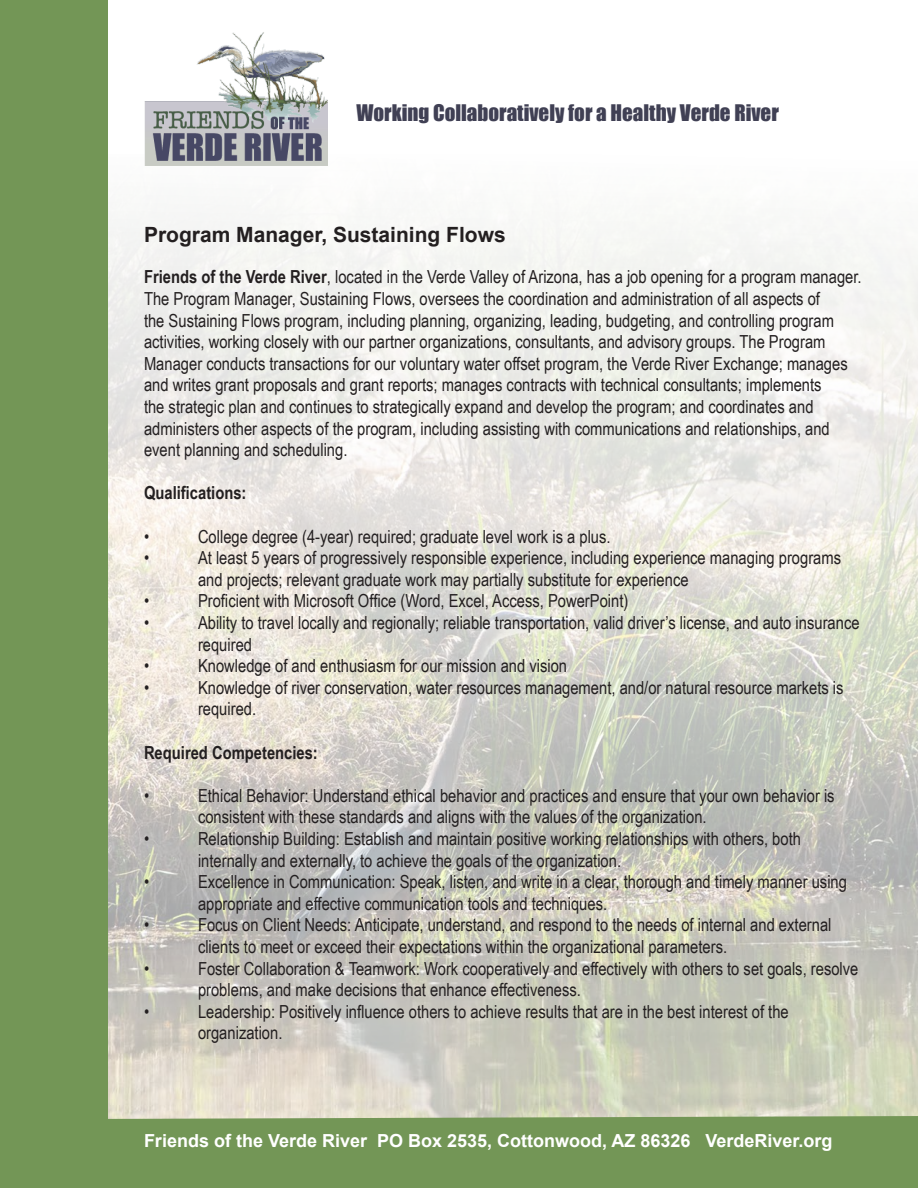
<style>
.page{position:relative;width:918px;height:1188px;background:#fff}
.page>*{position:absolute;margin:0;border:0;box-sizing:border-box;transform-origin:0 0}
.t1{font:21px "Impact";color:#404054}
.t2{font:700 21px "Arial";color:#231f20}
.t3{font:18px/21.6px "Arial Narrow";color:#231f20}
.t4{font:700 18px "Arial";color:#fff}
.t5{font:700 18px "Arial Narrow";color:#231f20}
.s1{font-weight:700}
</style>
<div class="page">
<img style="left:108px;top:165px;width:810px;height:951px">
<div style="left:108px;top:1116px;width:810px;height:72px;background:#739656"></div>
<div style="left:0;top:0;width:108px;height:1188px;background:#739656"></div>
<img style="left:144px;top:32px;width:184px;height:133px">
<p class="t1" style="left:356px;top:96px;width:424px">Working Collaboratively for a Healthy Verde River</p>
<p class="t2" style="left:144px;top:221px;width:363px">Program Manager, Sustaining Flows</p>
<p class="t3" style="left:144px;top:266px;width:719px"><span class="s1">Friends of the Verde River</span>, located in the Verde Valley of Arizona, has a job opening for a program manager.<br>The Program Manager, Sustaining Flows, oversees the coordination and administration of all aspects of<br>the Sustaining Flows program, including planning, organizing, leading, budgeting, and controlling program activities, working closely with our partner organizations, consultants, and advisory groups. The Program Manager conducts transactions for our voluntary water offset program, the Verde River Exchange; manages and writes grant proposals and grant reports; manages contracts with technical consultants; implements<br>the strategic plan and continues to strategically expand and develop the program; and coordinates and administers other aspects of the program, including assisting with communications and relationships, and event planning and scheduling.</p>
<p class="t5" style="left:144px;top:480px;width:104px">Qualifications:</p>
<p class="t3" style="left:144px;top:525px;width:7px">•</p>
<p class="t3" style="left:198px;top:525px;width:414px">College degree (4-year) required; graduate level work is a plus.</p>
<p class="t3" style="left:144px;top:546px;width:7px">•</p>
<p class="t3" style="left:198px;top:546px;width:645px">At least 5 years of progressively responsible experience, including experience managing programs and projects; relevant graduate work may partially substitute for experience</p>
<p class="t3" style="left:144px;top:590px;width:7px">•</p>
<p class="t3" style="left:198px;top:590px;width:432px">Proficient with Microsoft Office (Word, Excel, Access, PowerPoint)</p>
<p class="t3" style="left:144px;top:611px;width:7px">•</p>
<p class="t3" style="left:198px;top:611px;width:663px">Ability to travel locally and regionally; reliable transportation, valid driver’s license, and auto insurance required</p>
<p class="t3" style="left:144px;top:654px;width:7px">•</p>
<p class="t3" style="left:198px;top:654px;width:371px">Knowledge of and enthusiasm for our mission and vision</p>
<p class="t3" style="left:144px;top:676px;width:7px">•</p>
<p class="t3" style="left:198px;top:676px;width:647px">Knowledge of river conservation, water resources management, and/or natural resource markets is required.</p>
<p class="t5" style="left:144px;top:739px;width:175px">Required Competencies:</p>
<p class="t3" style="left:144px;top:784px;width:7px">•</p>
<p class="t3" style="left:198px;top:784px;width:638px">Ethical Behavior: Understand ethical behavior and practices and ensure that your own behavior is consistent with these standards and aligns with the values of the organization.</p>
<p class="t3" style="left:144px;top:827px;width:7px">•</p>
<p class="t3" style="left:198px;top:827px;width:604px">Relationship Building: Establish and maintain positive working relationships with others, both internally and externally, to achieve the goals of the organization.</p>
<p class="t3" style="left:144px;top:870px;width:7px">•</p>
<p class="t3" style="left:198px;top:870px;width:651px">Excellence in Communication: Speak, listen, and write in a clear, thorough and timely manner using appropriate and effective communication tools and techniques.</p>
<p class="t3" style="left:144px;top:914px;width:7px">•</p>
<p class="t3" style="left:198px;top:914px;width:635px">Focus on Client Needs: Anticipate, understand, and respond to the needs of internal and external clients to meet or exceed their expectations within the organizational parameters.</p>
<p class="t3" style="left:144px;top:957px;width:7px">•</p>
<p class="t3" style="left:198px;top:957px;width:662px">Foster Collaboration &amp; Teamwork: Work cooperatively and effectively with others to set goals, resolve problems, and make decisions that enhance effectiveness.</p>
<p class="t3" style="left:144px;top:1000px;width:7px">•</p>
<p class="t3" style="left:198px;top:1000px;width:592px">Leadership: Positively influence others to achieve results that are in the best interest of the organization.</p>
<p class="t4" style="left:144px;top:1129px;width:690px">Friends of the Verde River PO Box 2535, Cottonwood, AZ 86326 VerdeRiver.org</p>
</div>
